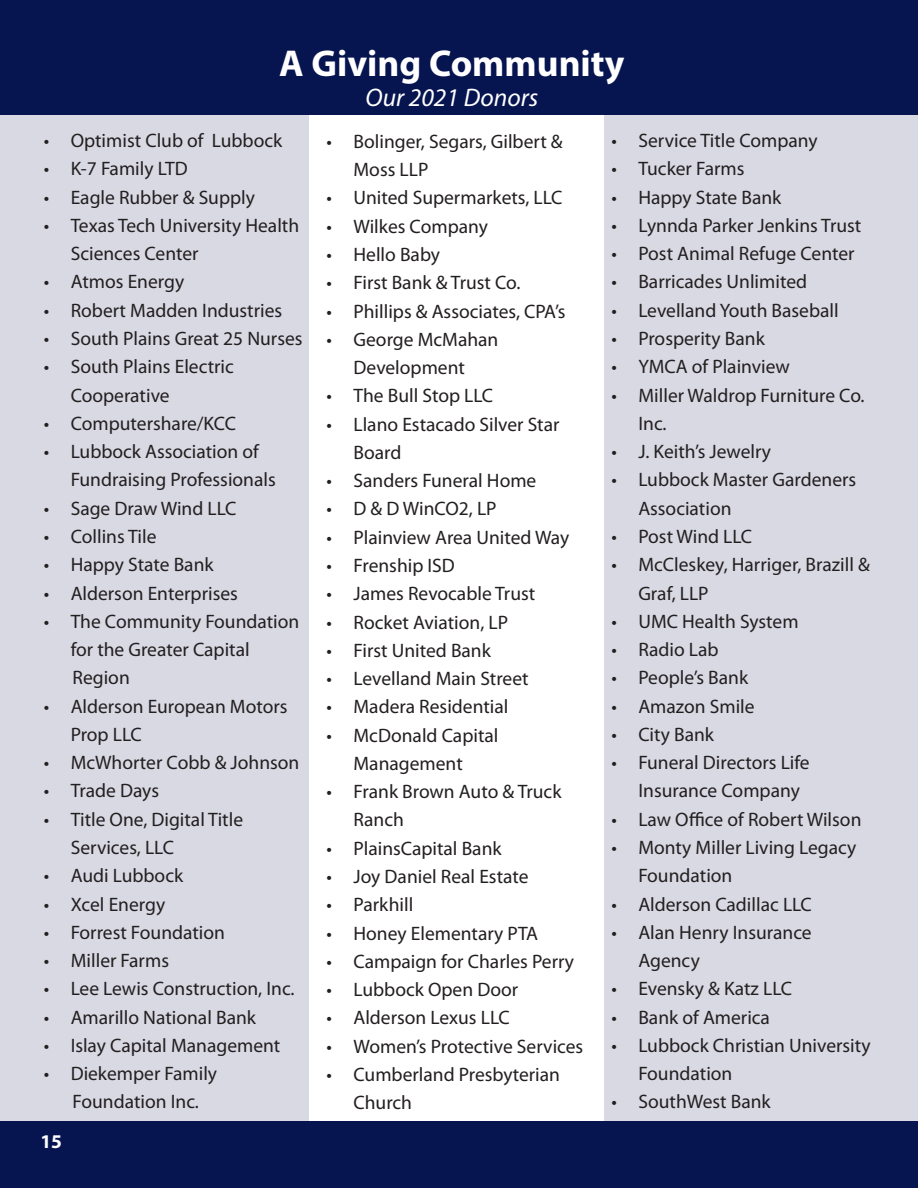
<style>
.page{position:relative;width:918px;height:1188px;background:#fff}
.page>*{position:absolute;margin:0;border:0;box-sizing:border-box;transform-origin:0 0}
.t1{font:700 37.5px "Myriad Pro";color:#fff}
.t2{font:italic 25.5px "Myriad Pro";color:#fff}
.t3{font:19.5px/28.2px "Myriad Pro";color:#231f20}
.t4{font:700 19.5px "Myriad Pro";color:#fff}
</style>
<div class="page">
<div style="left:605px;top:21px;width:313px;height:1128px;background:#d9d9e4"></div>
<div style="left:0;top:0;width:309px;height:1128px;background:#d9d9e4"></div>
<div style="left:0;top:1122px;width:918px;height:66px;background:#061450"></div>
<div style="left:0;top:0;width:918px;height:115px;background:#061450"></div>
<p class="t1" style="left:279px;top:39px;width:347px">A Giving Community</p>
<p class="t2" style="left:366px;top:82px;width:174px">Our 2021 Donors</p>
<p class="t3" style="left:44px;top:126px;width:240px">• Optimist Club of Lubbock</p>
<p class="t3" style="left:44px;top:154px;width:146px">• K-7 Family LTD</p>
<p class="t3" style="left:44px;top:183px;width:213px">• Eagle Rubber &amp; Supply</p>
<p class="t3" style="left:71px;top:211px;width:230px;text-indent:-27px">• Texas Tech University Health<br>Sciences Center</p>
<p class="t3" style="left:44px;top:268px;width:142px">• Atmos Energy</p>
<p class="t3" style="left:44px;top:296px;width:240px">• Robert Madden Industries</p>
<p class="t3" style="left:44px;top:324px;width:260px">• South Plains Great 25 Nurses</p>
<p class="t3" style="left:71px;top:352px;width:165px;text-indent:-27px">• South Plains Electric<br>Cooperative</p>
<p class="t3" style="left:44px;top:409px;width:194px">• Computershare/KCC</p>
<p class="t3" style="left:71px;top:437px;width:207px;text-indent:-27px">• Lubbock Association of<br>Fundraising Professionals</p>
<p class="t3" style="left:44px;top:494px;width:194px">• Sage Draw Wind LLC</p>
<p class="t3" style="left:44px;top:522px;width:114px">• Collins Tile</p>
<p class="t3" style="left:44px;top:550px;width:171px">• Happy State Bank</p>
<p class="t3" style="left:44px;top:579px;width:196px">• Alderson Enterprises</p>
<p class="t3" style="left:71px;top:607px;width:230px;text-indent:-27px">• The Community Foundation for the Greater Capital</p>
<p class="t3" style="left:73px;top:663px;width:59px">Region</p>
<p class="t3" style="left:71px;top:692px;width:218px;text-indent:-27px">• Alderson European Motors<br>Prop LLC</p>
<p class="t3" style="left:44px;top:748px;width:257px">• McWhorter Cobb &amp; Johnson</p>
<p class="t3" style="left:44px;top:777px;width:117px">• Trade Days</p>
<p class="t3" style="left:71px;top:805px;width:174px;text-indent:-27px">• Title One, Digital Title<br>Services, LLC</p>
<p class="t3" style="left:44px;top:861px;width:141px">• Audi Lubbock</p>
<p class="t3" style="left:44px;top:890px;width:123px">• Xcel Energy</p>
<p class="t3" style="left:44px;top:918px;width:183px">• Forrest Foundation</p>
<p class="t3" style="left:44px;top:946px;width:127px">• Miller Farms</p>
<p class="t3" style="left:44px;top:974px;width:252px">• Lee Lewis Construction, Inc.</p>
<p class="t3" style="left:44px;top:1003px;width:214px">• Amarillo National Bank</p>
<p class="t3" style="left:44px;top:1031px;width:238px">• Islay Capital Management</p>
<p class="t3" style="left:44px;top:1059px;width:175px">• Diekemper Family</p>
<p class="t3" style="left:73px;top:1088px;width:128px">Foundation Inc.</p>
<p class="t4" style="left:40px;top:1129px;width:23px">15</p>
<p class="t3" style="left:354px;top:127px;width:211px;text-indent:-27px">• Bolinger, Segars, Gilbert &amp;<br>Moss LLP</p>
<p class="t3" style="left:327px;top:183px;width:238px">• United Supermarkets, LLC</p>
<p class="t3" style="left:327px;top:212px;width:163px">• Wilkes Company</p>
<p class="t3" style="left:327px;top:240px;width:115px">• Hello Baby</p>
<p class="t3" style="left:327px;top:268px;width:196px">• First Bank &amp; Trust Co.</p>
<p class="t3" style="left:327px;top:297px;width:241px">• Phillips &amp; Associates, CPA’s</p>
<p class="t3" style="left:327px;top:325px;width:173px;text-align:center">• George McMahan<br>Development</p>
<p class="t3" style="left:327px;top:381px;width:168px">• The Bull Stop LLC</p>
<p class="t3" style="left:354px;top:410px;width:208px;text-indent:-27px">• Llano Estacado Silver Star<br>Board</p>
<p class="t3" style="left:327px;top:466px;width:211px">• Sanders Funeral Home</p>
<p class="t3" style="left:327px;top:494px;width:172px">• D &amp; D WinCO2, LP</p>
<p class="t3" style="left:327px;top:523px;width:244px">• Plainview Area United Way</p>
<p class="t3" style="left:327px;top:551px;width:130px">• Frenship ISD</p>
<p class="t3" style="left:327px;top:579px;width:210px">• James Revocable Trust</p>
<p class="t3" style="left:327px;top:608px;width:183px">• Rocket Aviation, LP</p>
<p class="t3" style="left:327px;top:636px;width:166px">• First United Bank</p>
<p class="t3" style="left:327px;top:664px;width:204px">• Levelland Main Street</p>
<p class="t3" style="left:327px;top:692px;width:183px">• Madera Residential</p>
<p class="t3" style="left:327px;top:721px;width:173px;text-align:center">• McDonald Capital<br>Management</p>
<p class="t3" style="left:354px;top:777px;width:209px;text-indent:-27px">• Frank Brown Auto &amp; Truck<br>Ranch</p>
<p class="t3" style="left:327px;top:834px;width:177px">• PlainsCapital Bank</p>
<p class="t3" style="left:327px;top:862px;width:204px">• Joy Daniel Real Estate</p>
<p class="t3" style="left:327px;top:890px;width:88px">• Parkhill</p>
<p class="t3" style="left:327px;top:919px;width:213px">• Honey Elementary PTA</p>
<p class="t3" style="left:327px;top:947px;width:249px">• Campaign for Charles Perry</p>
<p class="t3" style="left:327px;top:975px;width:193px">• Lubbock Open Door</p>
<p class="t3" style="left:327px;top:1003px;width:185px">• Alderson Lexus LLC</p>
<p class="t3" style="left:327px;top:1032px;width:258px">• Women’s Protective Services</p>
<p class="t3" style="left:354px;top:1060px;width:208px;text-indent:-27px">• Cumberland Presbyterian<br>Church</p>
<p class="t3" style="left:611px;top:126px;width:208px">• Service Title Company</p>
<p class="t3" style="left:611px;top:154px;width:135px">• Tucker Farms</p>
<p class="t3" style="left:611px;top:183px;width:171px">• Happy State Bank</p>
<p class="t3" style="left:611px;top:211px;width:252px">• Lynnda Parker Jenkins Trust</p>
<p class="t3" style="left:611px;top:239px;width:245px">• Post Animal Refuge Center</p>
<p class="t3" style="left:611px;top:268px;width:197px">• Barricades Unlimited</p>
<p class="t3" style="left:611px;top:296px;width:229px">• Levelland Youth Baseball</p>
<p class="t3" style="left:611px;top:324px;width:155px">• Prosperity Bank</p>
<p class="t3" style="left:611px;top:352px;width:180px">• YMCA of Plainview</p>
<p class="t3" style="left:638px;top:381px;width:228px;text-indent:-27px">• Miller Waldrop Furniture Co.<br>Inc.</p>
<p class="t3" style="left:611px;top:437px;width:161px">• J. Keith’s Jewelry</p>
<p class="t3" style="left:638px;top:465px;width:219px;text-indent:-27px">• Lubbock Master Gardeners<br>Association</p>
<p class="t3" style="left:611px;top:522px;width:142px">• Post Wind LLC</p>
<p class="t3" style="left:638px;top:550px;width:233px;text-indent:-27px">• McCleskey, Harriger, Brazill &amp;<br>Graf, LLP</p>
<p class="t3" style="left:611px;top:607px;width:189px">• UMC Health System</p>
<p class="t3" style="left:611px;top:635px;width:109px">• Radio Lab</p>
<p class="t3" style="left:611px;top:663px;width:138px">• People’s Bank</p>
<p class="t3" style="left:611px;top:692px;width:145px">• Amazon Smile</p>
<p class="t3" style="left:611px;top:720px;width:104px">• City Bank</p>
<p class="t3" style="left:638px;top:748px;width:173px;text-indent:-27px">• Funeral Directors Life<br>Insurance Company</p>
<p class="t3" style="left:611px;top:805px;width:252px">• Law Office of Robert Wilson</p>
<p class="t3" style="left:638px;top:833px;width:219px;text-indent:-27px">• Monty Miller Living Legacy<br>Foundation</p>
<p class="t3" style="left:611px;top:890px;width:202px">• Alderson Cadillac LLC</p>
<p class="t3" style="left:638px;top:918px;width:175px;text-indent:-27px">• Alan Henry Insurance<br>Agency</p>
<p class="t3" style="left:611px;top:974px;width:182px">• Evensky &amp; Katz LLC</p>
<p class="t3" style="left:611px;top:1003px;width:160px">• Bank of America</p>
<p class="t3" style="left:638px;top:1031px;width:234px;text-indent:-27px">• Lubbock Christian University<br>Foundation</p>
<p class="t3" style="left:611px;top:1088px;width:161px">• SouthWest Bank</p>
</div>
